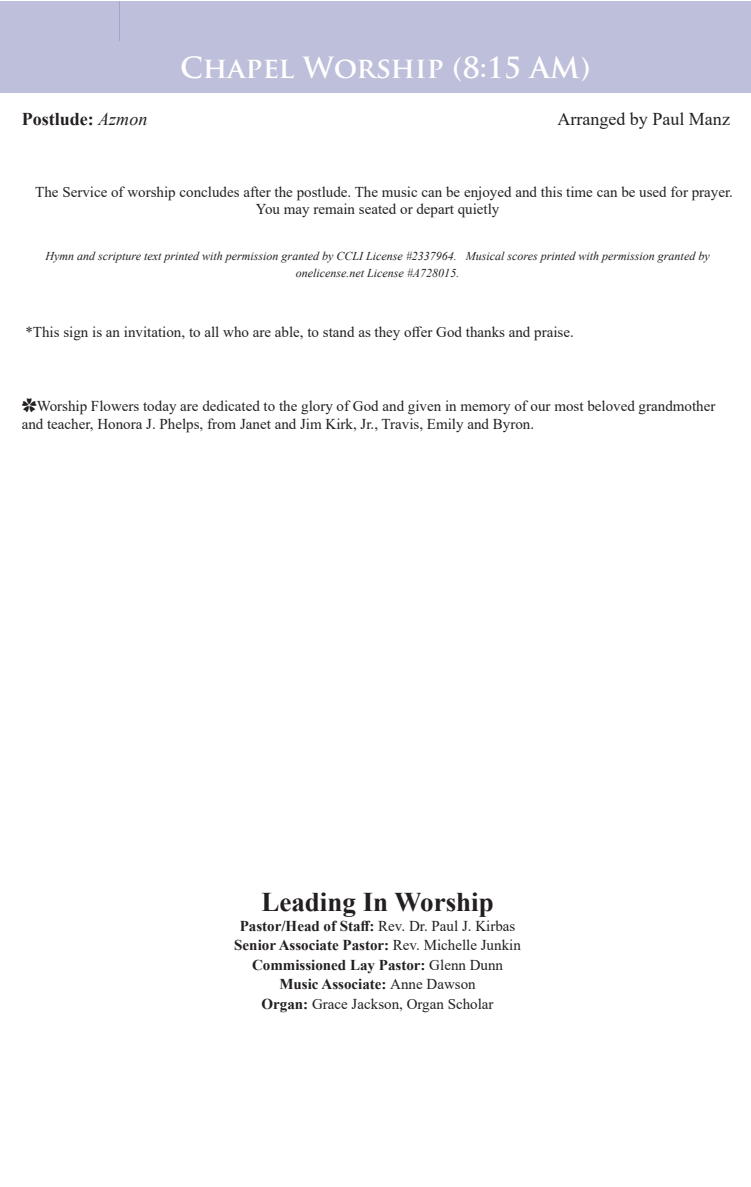
<style>
.page{position:relative;width:751px;height:1187px;background:#fff}
.page>*{position:absolute;margin:0;border:0;box-sizing:border-box;transform-origin:0 0}
.t1{font:700 28.5px "Trajan Pro";color:#fff}
.t2{font:700 27px "Times New Roman";color:#231f20}
.t3{font:18px "Times New Roman";color:#231f20}
.t4{font:700 18px "Times New Roman";color:#231f20}
.t5{font:15px/18px "Times New Roman";color:#231f20}
.t6{font:700 15px "Times New Roman";color:#231f20}
.t7{font:italic 12px/16.5px "Times New Roman";color:#231f20;text-align:center}
.s1{font-weight:400;font-style:italic}
.s2{font-family:"Koz Go Pr 6 N"}
.s3{font-weight:400}
.s4{font-weight:700}
</style>
<div class="page">
<div style="left:0;top:1px;width:119px;height:40px;background:#bebfda"></div>
<div style="left:119px;top:1px;width:631px;height:40px;background:#bebfda"></div>
<div style="left:0;top:41px;width:750px;height:52px;background:#bebfda"></div>
<h1 class="t1" style="left:180px;top:49px;width:411px">Chapel Worship (8:15 AM)</h1>
<p class="t4" style="left:22px;top:106px;width:127px">Postlude: <span class="s1">Azmon</span></p>
<p class="t3" style="left:557px;top:106px;width:174px">Arranged by Paul Manz</p>
<p class="t5" style="left:35px;top:183px;width:698px">The Service of worship concludes after the postlude. The music can be enjoyed and this time can be used for prayer.</p>
<p class="t5" style="left:255px;top:199px;width:245px">You may remain seated or depart quietly</p>
<p class="t7" style="left:45px;top:247px;width:665px">Hymn and scripture text printed with permission granted by CCLI License #2337964. Musical scores printed with permission granted by onelicense.net License #A728015.</p>
<p class="t5" style="left:25px;top:322px;width:549px">*This sign is an invitation, to all who are able, to stand as they offer God thanks and praise.</p>
<p class="t5" style="left:22px;top:396px;width:694px"><span class="s2">✿</span>Worship Flowers today are dedicated to the glory of God and given in memory of our most beloved grandmother and teacher, Honora J. Phelps, from Janet and Jim Kirk, Jr., Travis, Emily and Byron.</p>
<p class="t2" style="left:261px;top:882px;width:234px">Leading In Worship</p>
<p class="t6" style="left:239px;top:914px;width:277px">Pastor/Head of Staff: <span class="s3">Rev. Dr. Paul J. Kirbas</span></p>
<p class="t6" style="left:234px;top:933px;width:288px">Senior Associate Pastor: <span class="s3">Rev. Michelle Junkin</span></p>
<p class="t6" style="left:252px;top:953px;width:252px">Commissioned Lay Pastor: <span class="s3">Glenn Dunn</span></p>
<p class="t6" style="left:279px;top:972px;width:198px">Music Associate: <span class="s3">Anne Dawson</span></p>
<p class="t5" style="left:261px;top:993px;width:233px"><span class="s4">Organ:</span> Grace Jackson, Organ Scholar</p>
</div>
